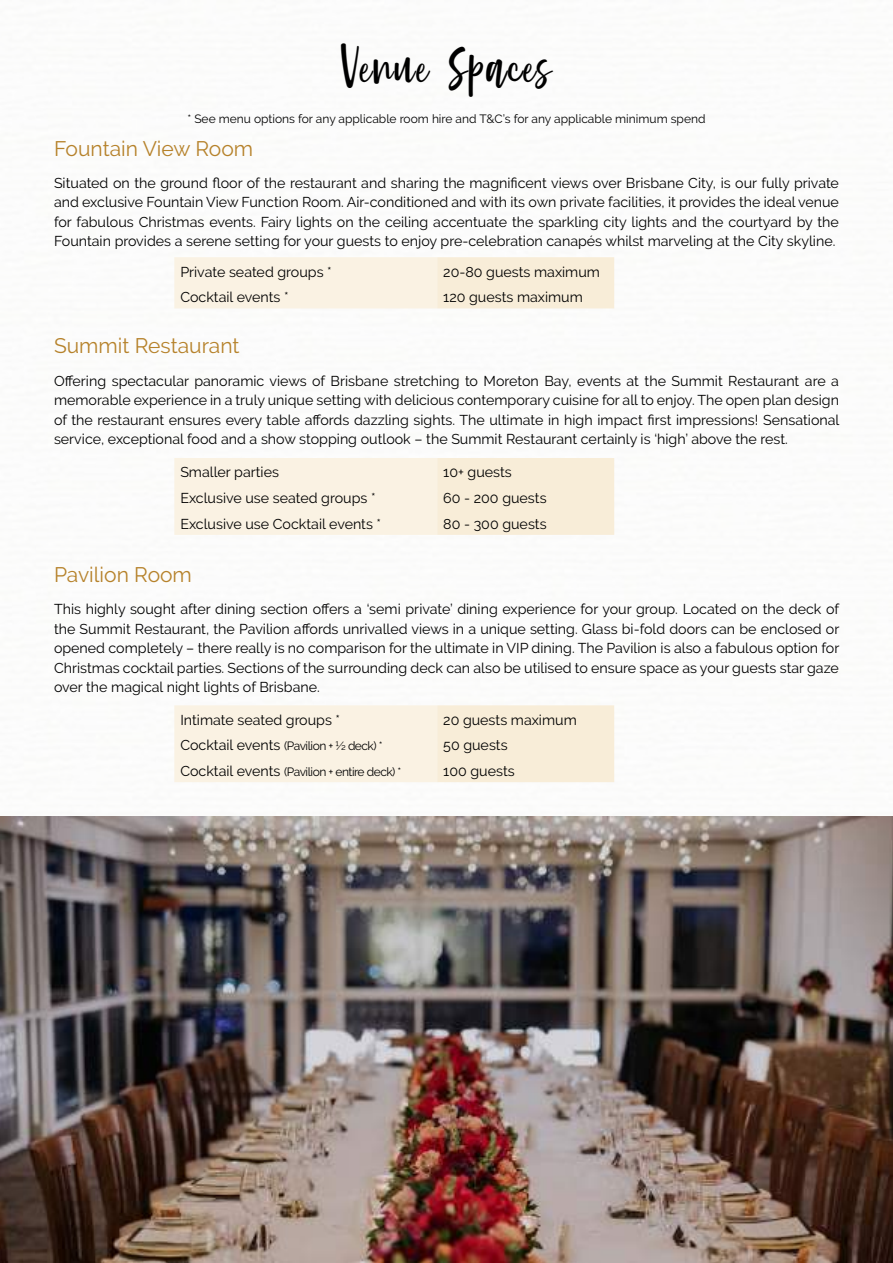
<style>
.page{position:relative;width:893px;height:1263px;background:#fff}
.page>*{position:absolute;margin:0;border:0;box-sizing:border-box;transform-origin:0 0}
.t1{font:54px "Moonlight Sonata";letter-spacing:.03em;color:#000;scale:.92 1}
.t2{font:21px "Raleway";color:#b6822b}
.t3{font:14.25px/19.5px "Raleway";color:#000;text-align:justify}
.t4{font:12px "Raleway";color:#000}
.t5{font:12px "Raleway";letter-spacing:-.04em;color:#000}
.s1{font-size:14.25px}
</style>
<div class="page">
<svg style="left:174px;top:458px;width:440px;height:77px;background:#f9f0de"></svg>
<svg style="left:174px;top:257px;width:440px;height:51px;background:#f9f0de"></svg>
<svg style="left:174px;top:705px;width:440px;height:77px;background:#f9f0de"></svg>
<img style="left:0;top:816px;width:893px;height:447px">
<h1 class="t1" style="left:341px;top:36px;width:231px">Venue Spaces</h1>
<p class="t4" style="left:187px;top:112px;width:520px">* See menu options for any applicable room hire and T&amp;C’s for any applicable minimum spend</p>
<h2 class="t2" style="left:54px;top:136px;width:201px">Fountain View Room</h2>
<p class="t3" style="left:54px;top:173px;width:786px">Situated on the ground floor of the restaurant and sharing the magnificent views over Brisbane City, is our fully private and exclusive Fountain View Function Room. Air-conditioned and with its own private facilities, it provides the ideal venue for fabulous Christmas events. Fairy lights on the ceiling accentuate the sparkling city lights and the courtyard by the Fountain provides a serene setting for your guests to enjoy pre-celebration canapés whilst marveling at the City skyline.</p>
<p class="t3" style="left:180px;top:262px;width:153px">Private seated groups *</p>
<p class="t3" style="left:443px;top:262px;width:158px">20-80 guests maximum</p>
<p class="t3" style="left:180px;top:287px;width:110px">Cocktail events *</p>
<p class="t3" style="left:443px;top:287px;width:141px">120 guests maximum</p>
<h2 class="t2" style="left:54px;top:334px;width:187px">Summit Restaurant</h2>
<p class="t3" style="left:54px;top:371px;width:787px">Offering spectacular panoramic views of Brisbane stretching to Moreton Bay, events at the Summit Restaurant are a memorable experience in a truly unique setting with delicious contemporary cuisine for all to enjoy. The open plan design of the restaurant ensures every table affords dazzling sights. The ultimate in high impact first impressions! Sensational service, exceptional food and a show stopping outlook – the Summit Restaurant certainly is ‘high’ above the rest.</p>
<p class="t3" style="left:180px;top:463px;width:100px">Smaller parties</p>
<p class="t3" style="left:443px;top:463px;width:70px">10+ guests</p>
<p class="t3" style="left:180px;top:488px;width:197px">Exclusive use seated groups *</p>
<p class="t3" style="left:443px;top:488px;width:105px">60 - 200 guests</p>
<p class="t3" style="left:180px;top:514px;width:202px">Exclusive use Cocktail events *</p>
<p class="t3" style="left:443px;top:514px;width:105px">80 - 300 guests</p>
<h2 class="t2" style="left:54px;top:562px;width:139px">Pavilion Room</h2>
<p class="t3" style="left:54px;top:599px;width:787px">This highly sought after dining section offers a ‘semi private’ dining experience for your group. Located on the deck of the Summit Restaurant, the Pavilion affords unrivalled views in a unique setting. Glass bi-fold doors can be enclosed or opened completely – there really is no comparison for the ultimate in VIP dining. The Pavilion is also a fabulous option for Christmas cocktail parties. Sections of the surrounding deck can also be utilised to ensure space as your guests star gaze over the magical night lights of Brisbane.</p>
<p class="t3" style="left:180px;top:710px;width:161px">Intimate seated groups *</p>
<p class="t3" style="left:443px;top:710px;width:135px">20 guests maximum</p>
<p class="t5" style="left:180px;top:739px;width:204px"><span class="s1">Cocktail events</span> (Pavilion + ½ deck) *</p>
<p class="t3" style="left:443px;top:735px;width:66px">50 guests</p>
<p class="t5" style="left:180px;top:765px;width:223px"><span class="s1">Cocktail events</span> (Pavilion + entire deck) *</p>
<p class="t3" style="left:443px;top:761px;width:73px">100 guests</p>
</div>
